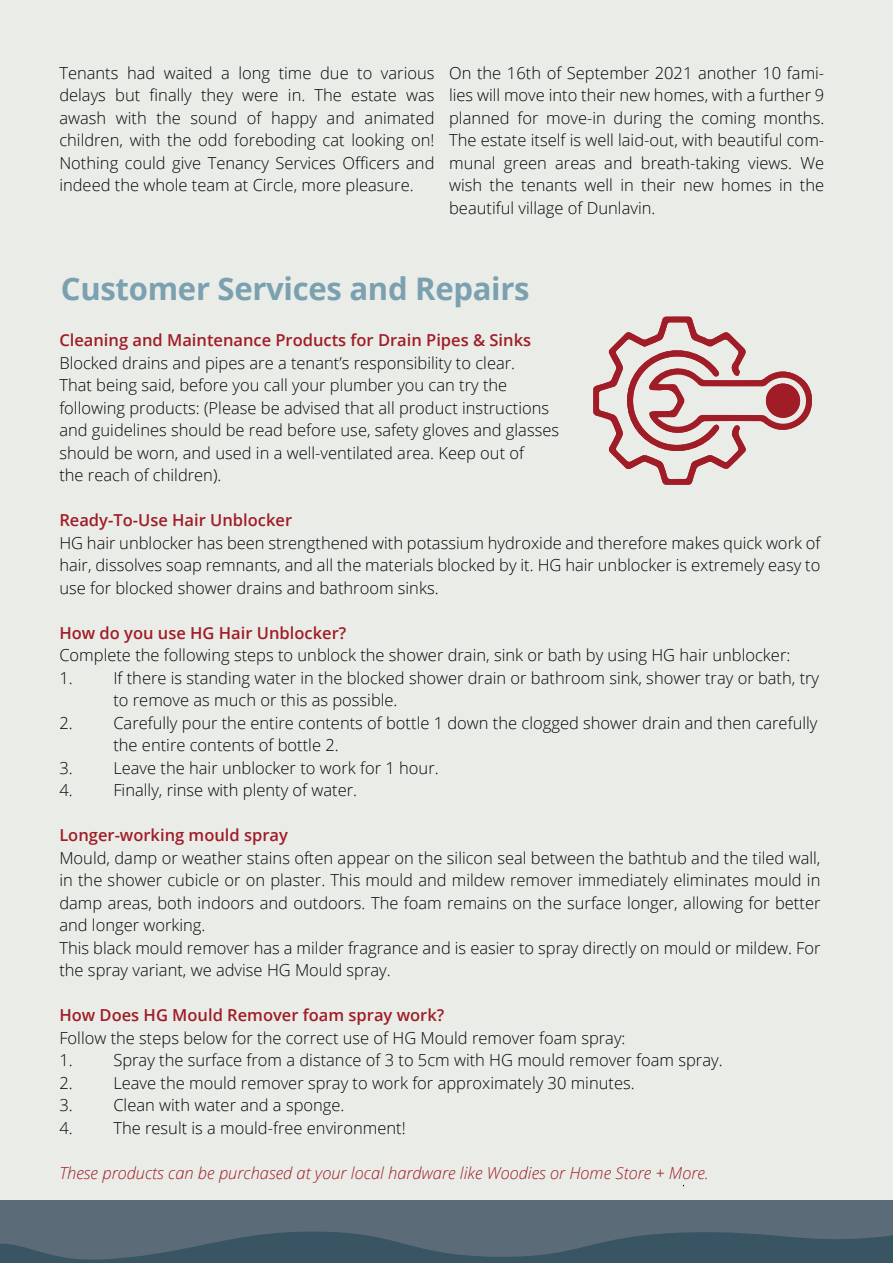
<style>
.page{position:relative;width:893px;height:1263px;background:#eaece8}
.page>*{position:absolute;margin:0;border:0;box-sizing:border-box;transform-origin:0 0}
.t1{font:700 31.05px "Open Sans";letter-spacing:-.01em;color:#7ba1b0}
.t2{font:300 16.5px/22.5px "Open Sans";color:#050504}
.t3{font:600 16.5px "Open Sans";color:#a01c26}
.t4{font:italic 300 16.5px "Open Sans";color:#a01c26}
.t5{font:600 16.5px "Open Sans";color:#a11c26}
</style>
<div class="page">
<div style="left:0;top:1200px;width:893px;height:63px;background:#5c6b78"></div>
<svg style="left:0;top:1231px;width:893px;height:32px;fill:#395563"></svg>
<svg style="left:593px;top:317px;width:219px;height:168px"></svg>
<div style="left:772px;top:389px;width:22px;height:23px;background:#a01c27;border-radius:50%"></div>
<p class="t2" style="left:59px;top:61px;width:377px;text-align:justify">Tenants had waited a long time due to various delays but finally they were in. The estate was awash with the sound of happy and animated children, with the odd foreboding cat looking on!<br>Nothing could give Tenancy Services Officers and indeed the whole team at Circle, more pleasure.</p>
<p class="t2" style="left:449px;top:61px;width:377px;text-align:justify">On the 16th of September 2021 another 10 fami&shy;lies will move into their new homes, with a further 9 planned for move-in during the coming months.<br>The estate itself is well laid-out, with beautiful com&shy;munal green areas and breath-taking views. We wish the tenants well in their new homes in the beautiful village of Dunlavin.</p>
<h1 class="t1" style="left:61px;top:267px;width:470px">Customer Services and Repairs</h1>
<p class="t5" style="left:59px;top:329px;width:473px">Cleaning and Maintenance Products for Drain Pipes &amp; Sinks</p>
<p class="t2" style="left:59px;top:351px;width:501px">Blocked drains and pipes are a tenant’s responsibility to clear.<br>That being said, before you call your plumber you can try the following products: (Please be advised that all product instructions and guidelines should be read before use, safety gloves and glasses should be worn, and used in a well-ventilated area. Keep out of<br>the reach of children).</p>
<p class="t3" style="left:59px;top:509px;width:234px">Ready-To-Use Hair Unblocker</p>
<p class="t2" style="left:59px;top:531px;width:763px;text-align:justify">HG hair unblocker has been strengthened with potassium hydroxide and therefore makes quick work of hair, dissolves soap remnants, and all the materials blocked by it. HG hair unblocker is extremely easy to use for blocked shower drains and bathroom sinks.</p>
<p class="t3" style="left:59px;top:621px;width:288px">How do you use HG Hair Unblocker?</p>
<p class="t2" style="left:59px;top:644px;width:732px">Complete the following steps to unblock the shower drain, sink or bath by using HG hair unblocker:<br>1.</p>
<p class="t2" style="left:113px;top:666px;width:707px">If there is standing water in the blocked shower drain or bathroom sink, shower tray or bath, try to remove as much or this as possible.</p>
<p class="t2" style="left:59px;top:711px;width:15px">2.</p>
<p class="t2" style="left:113px;top:711px;width:705px">Carefully pour the entire contents of bottle 1 down the clogged shower drain and then carefully the entire contents of bottle 2.</p>
<p class="t2" style="left:59px;top:756px;width:15px">3.</p>
<p class="t2" style="left:113px;top:756px;width:327px">Leave the hair unblocker to work for 1 hour.</p>
<p class="t2" style="left:59px;top:779px;width:15px">4.</p>
<p class="t2" style="left:113px;top:779px;width:245px">Finally, rinse with plenty of water.</p>
<p class="t3" style="left:59px;top:824px;width:230px">Longer-working mould spray</p>
<p class="t2" style="left:59px;top:846px;width:763px">Mould, damp or weather stains often appear on the silicon seal between the bathtub and the tiled wall, in the shower cubicle or on plaster. This mould and mildew remover immediately eliminates mould in damp areas, both indoors and outdoors. The foam remains on the surface longer, allowing for better and longer working.<br>This black mould remover has a milder fragrance and is easier to spray directly on mould or mildew. For the spray variant, we advise HG Mould spray.</p>
<p class="t3" style="left:59px;top:1004px;width:386px">How Does HG Mould Remover foam spray work?</p>
<p class="t2" style="left:59px;top:1026px;width:568px">Follow the steps below for the correct use of HG Mould remover foam spray:<br>1.</p>
<p class="t2" style="left:113px;top:1049px;width:611px">Spray the surface from a distance of 3 to 5cm with HG mould remover foam spray.</p>
<p class="t2" style="left:59px;top:1071px;width:15px">2.</p>
<p class="t2" style="left:113px;top:1071px;width:523px">Leave the mould remover spray to work for approximately 30 minutes.</p>
<p class="t2" style="left:59px;top:1094px;width:15px">3.</p>
<p class="t2" style="left:113px;top:1094px;width:233px">Clean with water and a sponge.</p>
<p class="t2" style="left:59px;top:1116px;width:15px">4.</p>
<p class="t2" style="left:113px;top:1116px;width:294px">The result is a mould-free environment!</p>
<p class="t4" style="left:59px;top:1161px;width:651px">These products can be purchased at your local hardware like Woodies or Home Store + More.</p>
</div>
